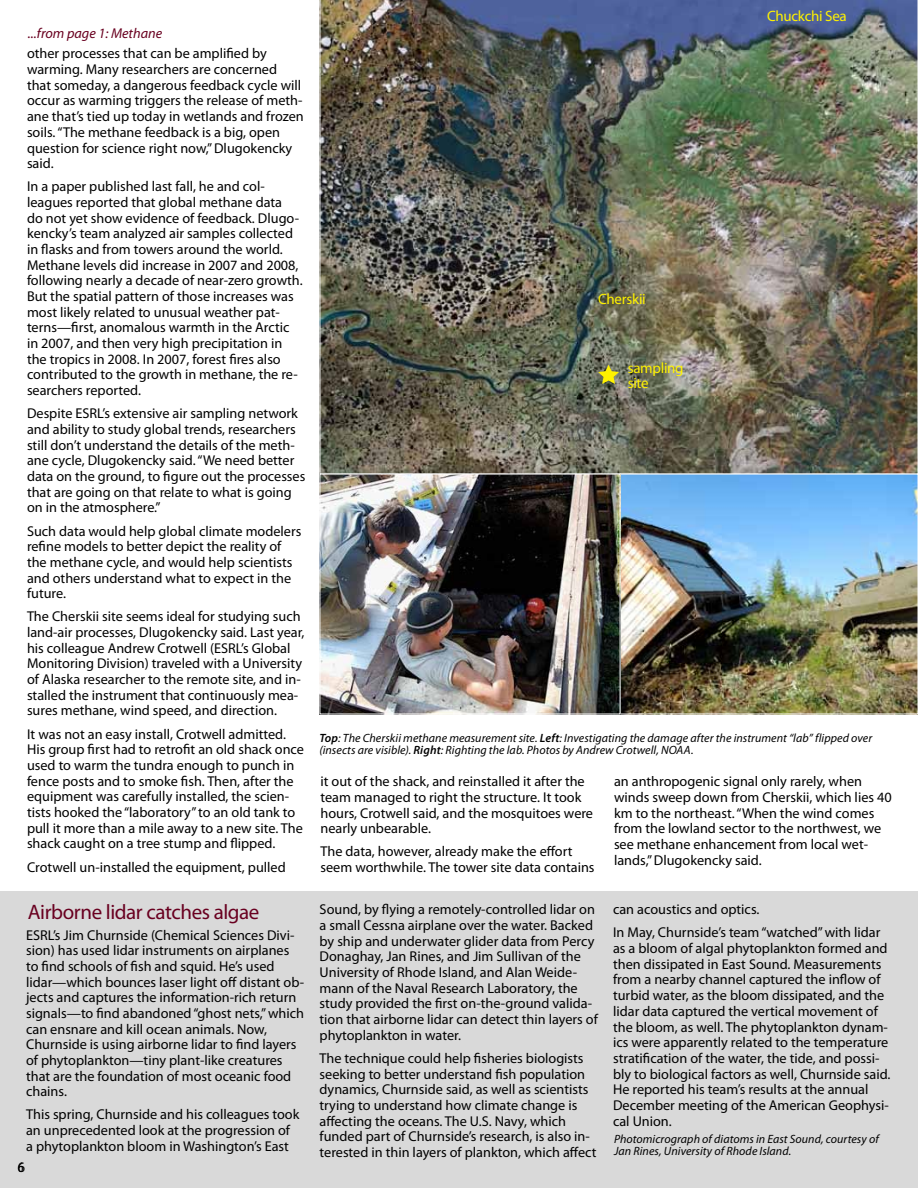
<style>
.page{position:relative;width:918px;height:1188px;background:#fff}
.page>*{position:absolute;margin:0;border:0;box-sizing:border-box;transform-origin:0 0}
.t1{font:21px "Myriad Pro";letter-spacing:-.02em;color:#690020}
.t2{font:15px/15px "Myriad Pro";letter-spacing:-.02em;color:#fff200}
.t3{font:condensed 15px "Myriad Pro";color:#000}
.t4{font:14.25px/15.8px "Myriad Pro";color:#000}
.t5{font:italic 14.25px "Myriad Pro";color:#690020}
.t6{font:italic 12px/12px "Myriad Pro";letter-spacing:.005em;color:#000}
.s1{font-weight:600}
</style>
<div class="page">
<div style="left:0;top:892px;width:918px;height:296px;background:#d9d9d9"></div>
<img style="left:622px;top:476px;width:294px;height:236px">
<img style="left:320px;top:0;width:598px;height:474px">
<img style="left:322px;top:476px;width:296px;height:236px">
<div style="left:320px;top:474px;width:300px;height:240px;border:1px solid #fff"></div>
<svg style="left:598px;top:365px;width:21px;height:19px"></svg>
<p class="t5" style="left:28px;top:24px;width:136px">...from page 1: Methane</p>
<p class="t4" style="left:27px;top:46px;width:278px">other processes that can be amplified by warming. Many researchers are concerned that someday, a dangerous feedback cycle will occur as warming triggers the release of meth&shy;ane that’s tied up today in wetlands and frozen soils. “The methane feedback is a big, open question for science right now,” Dlugokencky said.</p>
<p class="t4" style="left:27px;top:178px;width:277px">In a paper published last fall, he and col&shy;leagues reported that global methane data<br>do not yet show evidence of feedback. Dlugo&shy;kencky’s team analyzed air samples collected in flasks and from towers around the world.<br>Methane levels did increase in 2007 and 2008, following nearly a decade of near-zero growth.<br>But the spatial pattern of those increases was most likely related to unusual weather pat&shy;terns—first, anomalous warmth in the Arctic in 2007, and then very high precipitation in the tropics in 2008. In 2007, forest fires also contributed to the growth in methane, the re&shy;searchers reported.</p>
<p class="t4" style="left:27px;top:405px;width:280px">Despite ESRL’s extensive air sampling network and ability to study global trends, researchers still don’t understand the details of the meth&shy;ane cycle, Dlugokencky said. “We need better data on the ground, to figure out the processes that are going on that relate to what is going on in the atmosphere.”</p>
<p class="t4" style="left:27px;top:523px;width:276px">Such data would help global climate modelers refine models to better depict the reality of the methane cycle, and would help scientists and others understand what to expect in the future.</p>
<p class="t4" style="left:27px;top:609px;width:279px">The Cherskii site seems ideal for studying such land-air processes, Dlugokencky said. Last year, his colleague Andrew Crotwell (ESRL’s Global Monitoring Division) traveled with a University of Alaska researcher to the remote site, and in&shy;stalled the instrument that continuously mea&shy;sures methane, wind speed, and direction.</p>
<p class="t4" style="left:27px;top:726px;width:279px">It was not an easy install, Crotwell admitted.<br>His group first had to retrofit an old shack once used to warm the tundra enough to punch in fence posts and to smoke fish. Then, after the equipment was carefully installed, the scien&shy;tists hooked the “laboratory” to an old tank to pull it more than a mile away to a new site. The shack caught on a tree stump and flipped.</p>
<p class="t4" style="left:27px;top:859px;width:260px">Crotwell un-installed the equipment, pulled</p>
<h1 class="t1" style="left:28px;top:899px;width:233px">Airborne lidar catches algae</h1>
<p class="t4" style="left:26px;top:927px;width:280px">ESRL’s Jim Churnside (Chemical Sciences Divi&shy;sion) has used lidar instruments on airplanes to find schools of fish and squid. He’s used lidar—which bounces laser light off distant ob&shy;jects and captures the information-rich return signals—to find abandoned “ghost nets,” which can ensnare and kill ocean animals. Now, Churnside is using airborne lidar to find layers of phytoplankton—tiny plant-like creatures that are the foundation of most oceanic food chains.</p>
<p class="t4" style="left:26px;top:1107px;width:275px">This spring, Churnside and his colleagues took an unprecedented look at the progression of a phytoplankton bloom in Washington’s East</p>
<p class="t4" style="left:18px;top:1159px;width:9px">6</p>
<p class="t3" style="left:18px;top:1158px;width:7px">6</p>
<p class="t2" style="left:767px;top:8px;width:81px">Chuckchi Sea</p>
<p class="t2" style="left:598px;top:291px;width:49px">Cherskii</p>
<p class="t2" style="left:628px;top:361px;width:57px">sampling site</p>
<p class="t6" style="left:319px;top:732px;width:554px"><span class="s1">Top</span>: The Cherskii methane measurement site. <span class="s1">Left</span>: Investigating the damage after the instrument “lab” flipped over (insects are visible). <span class="s1">Right</span>: Righting the lab. Photos by Andrew Crotwell, NOAA.</p>
<p class="t4" style="left:321px;top:773px;width:274px">it out of the shack, and reinstalled it after the team managed to right the structure. It took hours, Crotwell said, and the mosquitoes were nearly unbearable.</p>
<p class="t4" style="left:321px;top:844px;width:276px">The data, however, already make the effort seem worthwhile. The tower site data contains</p>
<p class="t4" style="left:320px;top:901px;width:280px">Sound, by flying a remotely-controlled lidar on a small Cessna airplane over the water. Backed by ship and underwater glider data from Percy Donaghay, Jan Rines, and Jim Sullivan of the University of Rhode Island, and Alan Weide&shy;mann of the Naval Research Laboratory, the study provided the first on-the-ground valida&shy;tion that airborne lidar can detect thin layers of phytoplankton in water.</p>
<p class="t4" style="left:320px;top:1050px;width:278px">The technique could help fisheries biologists seeking to better understand fish population dynamics, Churnside said, as well as scientists trying to understand how climate change is affecting the oceans. The U.S. Navy, which funded part of Churnside’s research, is also in&shy;terested in thin layers of plankton, which affect</p>
<p class="t4" style="left:614px;top:773px;width:279px">an anthropogenic signal only rarely, when winds sweep down from Cherskii, which lies 40 km to the northeast. “When the wind comes from the lowland sector to the northwest, we see methane enhancement from local wet&shy;lands,” Dlugokencky said.</p>
<p class="t4" style="left:613px;top:898px;width:269px;line-height:23.1px">can acoustics and optics.<br>In May, Churnside’s team “watched” with lidar</p>
<p class="t4" style="left:613px;top:940px;width:279px">as a bloom of algal phytoplankton formed and then dissipated in East Sound. Measurements from a nearby channel captured the inflow of turbid water, as the bloom dissipated, and the lidar data captured the vertical movement of the bloom, as well. The phytoplankton dynam&shy;ics were apparently related to the temperature stratification of the water, the tide, and possi&shy;bly to biological factors as well, Churnside said.<br>He reported his team’s results at the annual December meeting of the American Geophysi&shy;cal Union.</p>
<p class="t6" style="left:614px;top:1133px;width:266px">Photomicrograph of diatoms in East Sound, courtesy of<br>Jan Rines, University of Rhode Island.</p>
</div>
